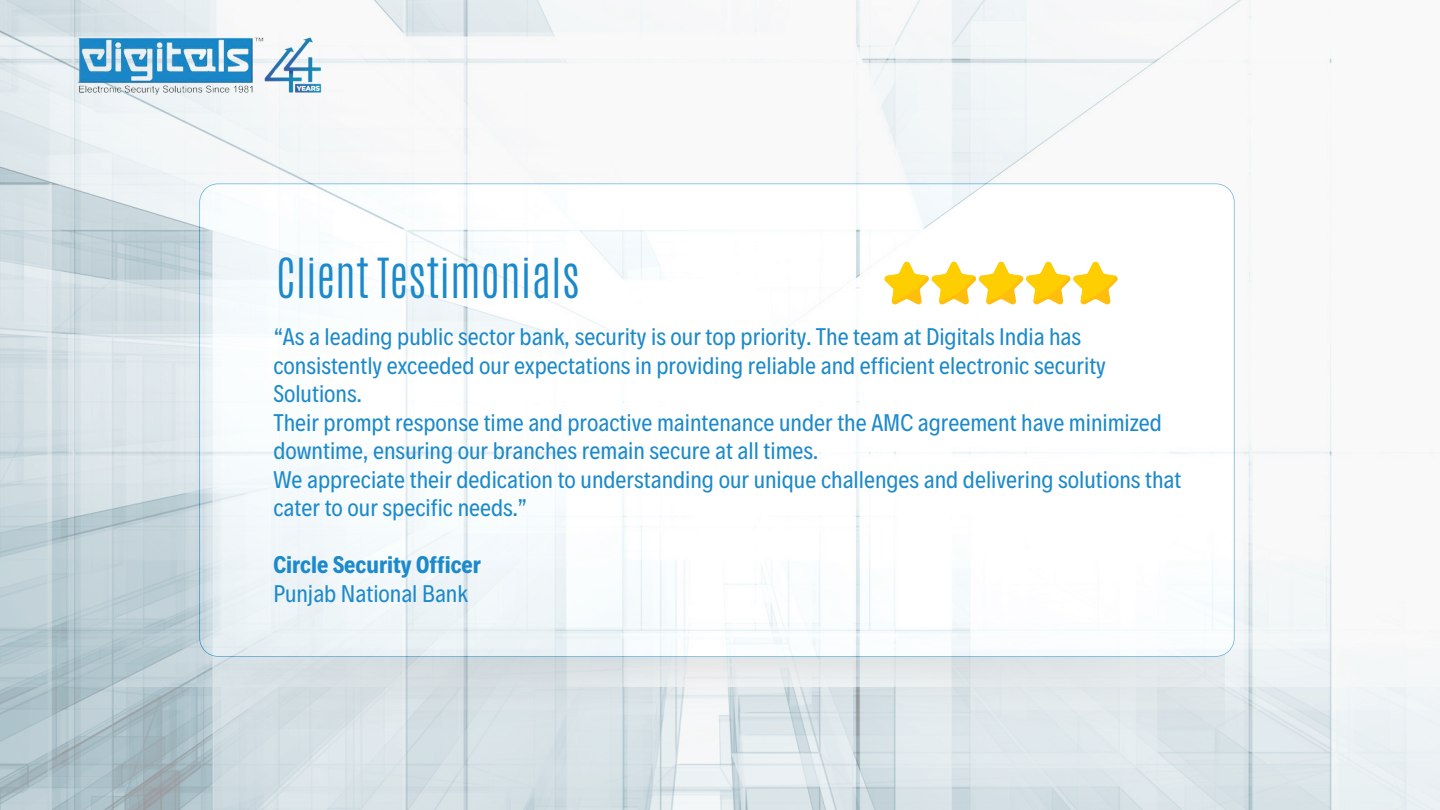
<style>
.page{position:relative;width:1440px;height:810px;background:#fff}
.page>*{position:absolute;margin:0;border:0;box-sizing:border-box;transform-origin:0 0}
.t1{font:300 46.1px "Antonio";color:#1b89ca}
.t2{font:24.3px/28.5px "Decalotype";color:#1b89ca}
.t3{font:700 24.3px "Decalotype";color:#1b89ca}
</style>
<div class="page">
<img style="left:0;top:0;width:1440px;height:810px">
<img style="left:60px;top:25px;width:280px;height:82px">
<svg style="left:884px;top:261px;width:234px;height:44px"></svg>
<h1 class="t1" style="left:276px;top:245px;width:305px">Client Testimonials</h1>
<p class="t2" style="left:273px;top:321px;width:834px">“As a leading public sector bank, security is our top priority. The team at Digitals India has consistently exceeded our expectations in providing reliable and efficient electronic security<br>Solutions.</p>
<p class="t2" style="left:273px;top:406px;width:890px">Their prompt response time and proactive maintenance under the AMC agreement have minimized downtime, ensuring our branches remain secure at all times.</p>
<p class="t2" style="left:273px;top:463px;width:910px">We appreciate their dedication to understanding our unique challenges and delivering solutions that cater to our specific needs.”</p>
<p class="t3" style="left:273px;top:549px;width:209px">Circle Security Officer</p>
<p class="t2" style="left:273px;top:577px;width:196px">Punjab National Bank</p>
</div>
